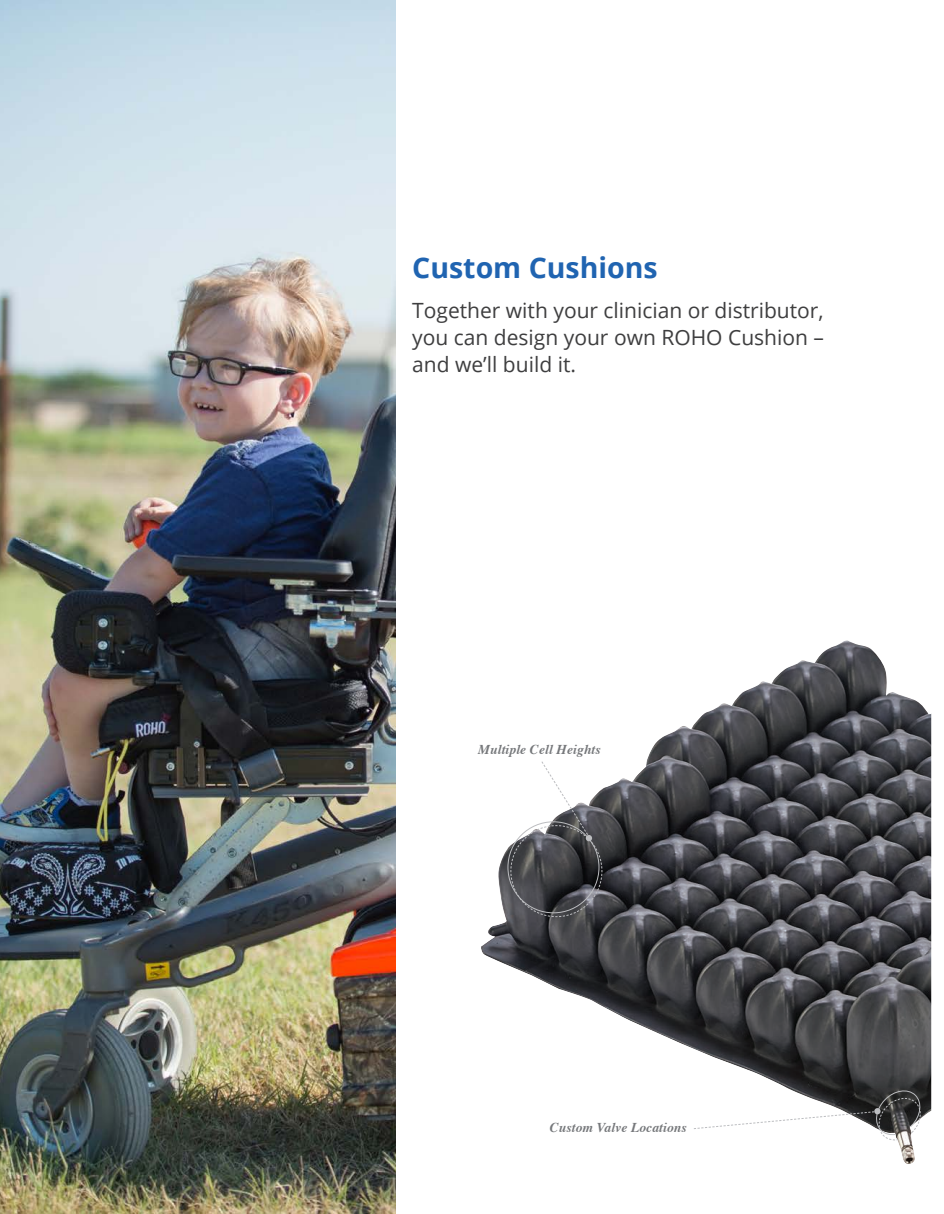
<style>
.page{position:relative;width:944px;height:1214px;background:#fff}
.page>*{position:absolute;margin:0;border:0;box-sizing:border-box;transform-origin:0 0}
.Body_Copy{font:700 28.5px "Open Sans";color:#2064b1}
.Body_Copy-2{font:21px/27px "Open Sans";color:#3e3e3f;text-align:justify}
.Dimensions{font:italic 700 13.5px "Times";letter-spacing:.01em;color:#76787b}
</style>
<div class="page">
<img style="left:0;top:0;width:395px;height:1214px">
<img style="left:481px;top:640px;width:450px;height:524px">
<svg style="left:693px;top:1087px;width:229px;height:53px"></svg>
<svg style="left:510px;top:760px;width:92px;height:157px"></svg>
<p class="Body_Copy" style="left:412px;top:248px;width:247px">Custom Cushions</p>
<p class="Body_Copy-2" style="left:412px;top:296px;width:413px">Together with your clinician or distributor, you can design your own ROHO Cushion – and we’ll build it.</p>
<p class="Dimensions" style="left:478px;top:737px;width:124px">Multiple Cell Heights</p>
<p class="Dimensions" style="left:549px;top:1115px;width:139px">Custom Valve Locations</p>
</div>
